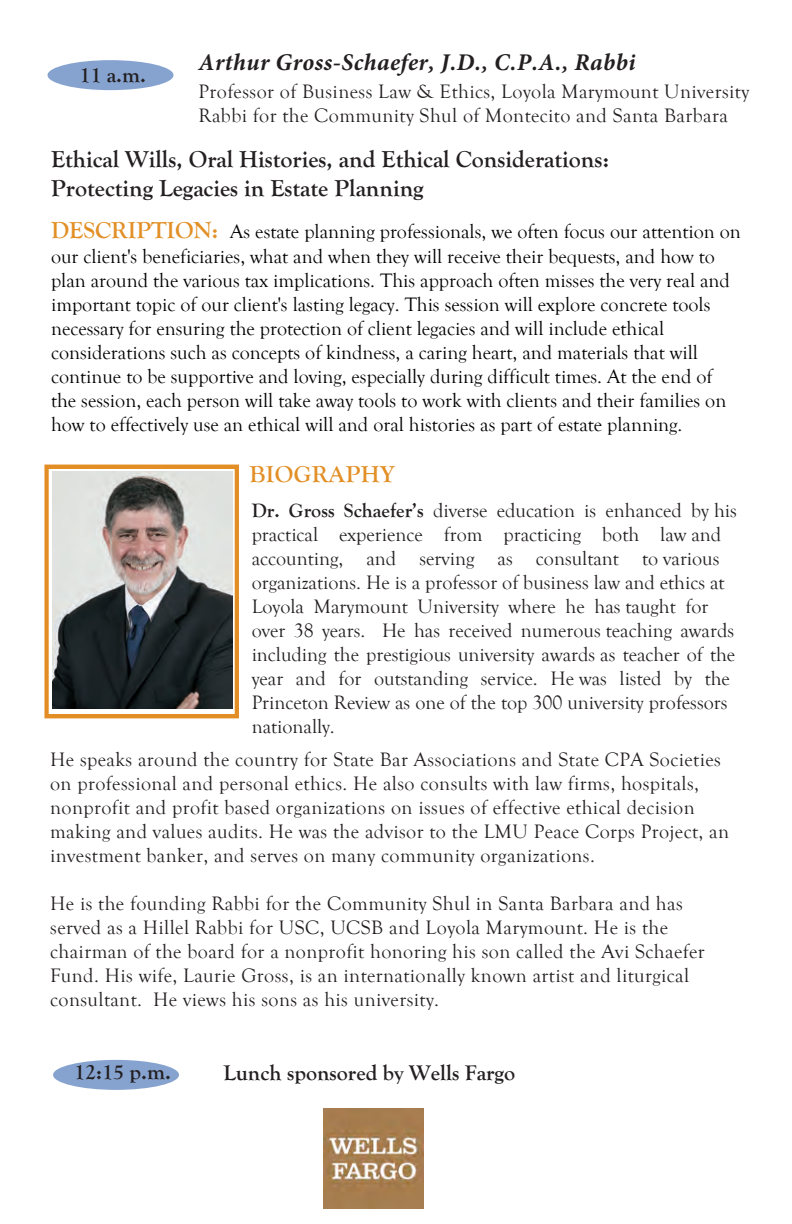
<style>
.page{position:relative;width:792px;height:1224px;background:#fff}
.page>*{position:absolute;margin:0;border:0;box-sizing:border-box;transform-origin:0 0}
.t1{font:700 24px/28.8px "Goudy Old Style T";color:#231f20}
.t2{font:italic 700 24px "Minion Pro";letter-spacing:.02em;color:#231f20}
.t3{font:700 24px "Goudy Old Style";letter-spacing:.015em;color:#e28f26}
.t4{font:700 22px "Goudy Old Style";color:#231f20}
.t5{font:700 22px "Goudy Old Style T";color:#231f20}
.t6{font:20px/24px "Goudy Old Style";letter-spacing:.02em;color:#231f20}
.t7{font:20px/24.2px "Goudy Old Style T";color:#000}
.t8{font:20px/24px "Goudy Old Style";color:#231f20}
.s1{font-family:"Goudy Old Style"}
.s2{font-family:"Goudy Old Style";font-weight:700;font-size:24px;color:#e28f26}
.s3{font-family:"Goudy Old Style T";font-weight:700}
.s4{font-family:"Goudy Old Style T"}
</style>
<div class="page">
<div style="left:48px;top:60px;width:126px;height:30px;background:#86a3d0;border-radius:50%"></div>
<div style="left:44px;top:465px;width:195px;height:253px;border:4px solid #e28e25"></div>
<img style="left:52px;top:472px;width:180px;height:236px">
<div style="left:53px;top:1060px;width:126px;height:30px;background:#86a3d0;border-radius:50%"></div>
<img style="left:323px;top:1108px;width:100px;height:101px">
<p class="t5" style="left:79px;top:62px;width:68px"><span class="s1">11</span> a.m.</p>
<p class="t2" style="left:199px;top:45px;width:438px">Arthur Gross-Schaefer, J.D., C.P.A., Rabbi</p>
<p class="t6" style="left:199px;top:80px;width:552px">Professor of Business Law &amp; Ethics, Loyola Marymount University<br>Rabbi for the Community Shul of Montecito and Santa Barbara</p>
<p class="t1" style="left:51px;top:145px;width:560px">Ethical Wills, Oral Histories, and Ethical Considerations:<br>Protecting Legacies in Estate Planning</p>
<p class="t7" style="left:51px;top:220px;width:691px"><span class="s2">DESCRIPTION:</span> As estate planning professionals, we often focus our attention on our client's beneficiaries, what and when they will receive their bequests, and how to plan around the various tax implications. This approach often misses the very real and important topic of our client's lasting legacy. This session will explore concrete tools necessary for ensuring the protection of client legacies and will include ethical considerations such as concepts of kindness, a caring heart, and materials that will continue to be supportive and loving, especially during difficult times. At the end of the session, each person will take away tools to work with clients and their families on how to effectively use an ethical will and oral histories as part of estate planning.</p>
<p class="t3" style="left:249px;top:461px;width:147px">BIOGRAPHY</p>
<p class="t8" style="left:252px;top:498px;width:487px"><span class="s3">Dr. Gross Schaefer’s</span> diverse education is enhanced by his practical experience from practicing both law and accounting, and serving as consultant to various organizations. He is a professor of business law and ethics at Loyola Marymount University where he has taught for over 38 years. He has received numerous teaching awards including the prestigious university awards as teacher of the year and for outstanding service. He <span class="s4">was</span> listed by the Princeton Review as one of the top 300 university professors nationally.</p>
<p class="t6" style="left:50px;top:748px;width:680px">He speaks around the country for State Bar Associations and State CPA Societies on professional and personal ethics. He also consults with law firms, hospitals, nonprofit and profit based organizations on issues of effective ethical decision making and values audits. He was the advisor to the LMU Peace Corps Project, an investment banker, and serves on many community organizations.</p>
<p class="t6" style="left:50px;top:892px;width:656px">He is the founding Rabbi for the Community Shul in Santa Barbara and has served as a Hillel Rabbi for USC, UCSB and Loyola Marymount. He is the chairman of the board for a nonprofit honoring his son called the Avi Schaefer Fund. His wife, Laurie Gross, is an internationally known artist and liturgical consultant. He views his sons as his university.</p>
<p class="t4" style="left:74px;top:1059px;width:98px">12:15 p.m.</p>
<p class="t4" style="left:223px;top:1061px;width:293px">Lunch sponsored by Wells Fargo</p>
</div>
